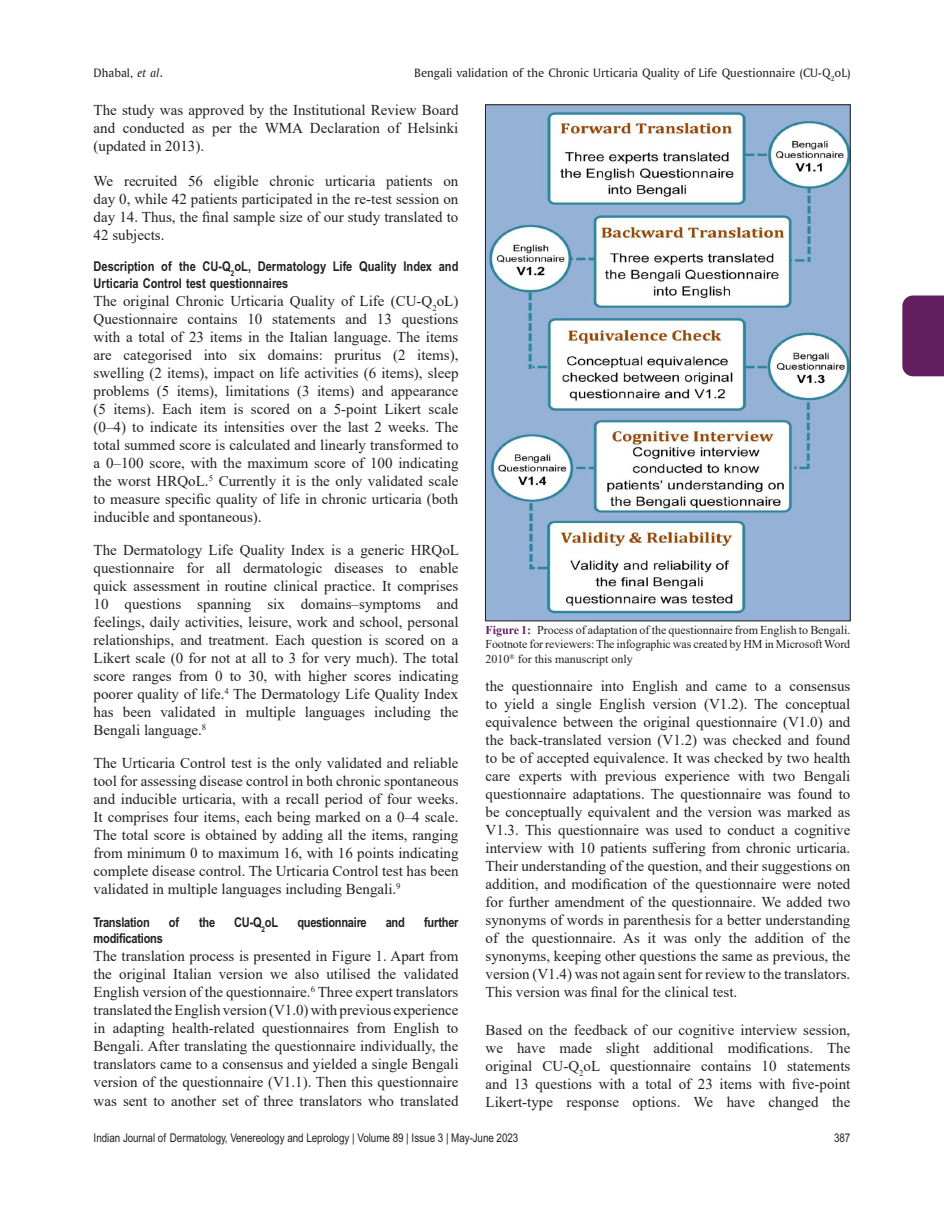
<style>
.page{position:relative;width:944px;height:1214px;background:#fff}
.page>*{position:absolute;margin:0;border:0;box-sizing:border-box;transform-origin:0 0}
.Body_Text{font:15px/18px "Times New Roman";color:#231f20;text-align:justify}
.Body_Text-2{font:700 13.5px/16.2px "Arial Narrow MT Std";color:#231f20}
.Body_Text-3{font:700 13.5px "Arial Narrow MT Std";letter-spacing:-.02em;color:#231f20}
.t1{font:12.75px "Amerigo BT Roman A";color:#231f20}
.Fig_caption{font:12px/14.4px "Times New Roman";letter-spacing:-.005em;color:#231f20;text-align:justify}
.t2{font:12px "Arial Narrow MT Std";color:#231f20}
.s1{font-family:"Amerigo BT Italic A"}
.s2{font-weight:700;color:#631e60}
</style>
<div class="page">
<img style="left:487px;top:107px;width:361px;height:512px">
<div style="left:902px;top:295px;width:42px;height:81px;background:#631e60"></div>
<p class="t1" style="left:94px;top:65px;width:71px">Dhabal, <span class="s1">et al</span>.</p>
<p class="t1" style="left:414px;top:65px;width:437px">Bengali validation of the Chronic Urticaria Quality of Life Questionnaire (CU-Q<sub>2</sub>oL)</p>
<p class="Body_Text" style="left:94px;top:101px;width:366px">The study was approved by the Institutional Review Board and conducted as per the WMA Declaration of Helsinki (updated in 2013).</p>
<p class="Body_Text" style="left:94px;top:172px;width:366px">We recruited 56 eligible chronic urticaria patients on day 0, while 42 patients participated in the re-test session on day 14. Thus, the final sample size of our study translated to 42 subjects.</p>
<p class="Body_Text-2" style="left:94px;top:258px;width:366px">Description of the CU-Q<sub>2</sub>oL, Dermatology Life Quality Index and<br>Urticaria Control test questionnaires</p>
<p class="Body_Text" style="left:94px;top:291px;width:366px">The original Chronic Urticaria Quality of Life (CU-Q<sub>2</sub>oL)<br>Questionnaire contains 10 statements and 13 questions with a total of 23 items in the Italian language. The items are categorised into six domains: pruritus (2 items), swelling (2 items), impact on life activities (6 items), sleep problems (5 items), limitations (3 items) and appearance (5 items). Each item is scored on a 5-point Likert scale (0–4) to indicate its intensities over the last 2 weeks. The total summed score is calculated and linearly transformed to a 0–100 score, with the maximum score of 100 indicating the worst HRQoL.<sup>5</sup> Currently it is the only validated scale to measure specific quality of life in chronic urticaria (both inducible and spontaneous).</p>
<p class="Body_Text" style="left:94px;top:540px;width:367px">The Dermatology Life Quality Index is a generic HRQoL questionnaire for all dermatologic diseases to enable quick assessment in routine clinical practice. It comprises 10 questions spanning six domains–symptoms and feelings, daily activities, leisure, work and school, personal relationships, and treatment. Each question is scored on a Likert scale (0 for not at all to 3 for very much). The total score ranges from 0 to 30, with higher scores indicating poorer quality of life.<sup>4</sup> The Dermatology Life Quality Index has been validated in multiple languages including the Bengali language.<sup>8</sup></p>
<p class="Body_Text" style="left:94px;top:753px;width:366px">The Urticaria Control test is the only validated and reliable tool for assessing disease control in both chronic spontaneous and inducible urticaria, with a recall period of four weeks.<br>It comprises four items, each being marked on a 0–4 scale.<br>The total score is obtained by adding all the items, ranging from minimum 0 to maximum 16, with 16 points indicating complete disease control. The Urticaria Control test has been validated in multiple languages including Bengali.<sup>9</sup></p>
<p class="Body_Text-3" style="left:94px;top:914px;width:58px">Translation</p>
<p class="Body_Text-2" style="left:169px;top:914px;width:12px">of</p>
<p class="Body_Text-2" style="left:199px;top:914px;width:18px">the</p>
<p class="Body_Text-2" style="left:234px;top:914px;width:45px">CU-Q<sub>2</sub>oL</p>
<p class="Body_Text-3" style="left:297px;top:914px;width:71px">questionnaire</p>
<p class="Body_Text-2" style="left:386px;top:914px;width:21px">and</p>
<p class="Body_Text-3" style="left:424px;top:914px;width:36px">further</p>
<p class="Body_Text-3" style="left:94px;top:930px;width:71px">modifications</p>
<p class="Body_Text" style="left:94px;top:947px;width:366px">The translation process is presented in Figure 1. Apart from</p>
<p class="Body_Text" style="left:94px;top:965px;width:366px">the original Italian version we also utilised the validated English version of the questionnaire.<sup>6</sup> Three expert translators translated the English version (V1.0) with previous experience in adapting health-related questionnaires from English to Bengali. After translating the questionnaire individually, the translators came to a consensus and yielded a single Bengali version of the questionnaire (V1.1). Then this questionnaire was sent to another set of three translators who translated</p>
<p class="Fig_caption" style="left:485px;top:622px;width:366px"><span class="s2">Figure 1:</span> Process of adaptation of the questionnaire from English to Bengali.<br>Footnote for reviewers: The infographic was created by HM in Microsoft Word 2010<sup>®</sup> for this manuscript only</p>
<p class="Body_Text" style="left:485px;top:676px;width:366px">the questionnaire into English and came to a consensus to yield a single English version (V1.2). The conceptual equivalence between the original questionnaire (V1.0) and the back-translated version (V1.2) was checked and found to be of accepted equivalence. It was checked by two health care experts with previous experience with two Bengali questionnaire adaptations. The questionnaire was found to be conceptually equivalent and the version was marked as V1.3. This questionnaire was used to conduct a cognitive interview with 10 patients suffering from chronic urticaria.<br>Their understanding of the question, and their suggestions on addition, and modification of the questionnaire were noted for further amendment of the questionnaire. We added two synonyms of words in parenthesis for a better understanding of the questionnaire. As it was only the addition of the synonyms, keeping other questions the same as previous, the version (V1.4) was not again sent for review to the translators.<br>This version was final for the clinical test.</p>
<p class="Body_Text" style="left:485px;top:1020px;width:366px">Based on the feedback of our cognitive interview session, we have made slight additional modifications. The original CU-Q<sub>2</sub>oL questionnaire contains 10 statements and 13 questions with a total of 23 items with five-point Likert-type response options. We have changed the</p>
<p class="t2" style="left:94px;top:1130px;width:426px">Indian Journal of Dermatology, Venereology and Leprology | Volume 89 | Issue 3 | May-June 2023</p>
<p class="t2" style="left:834px;top:1130px;width:18px">387</p>
</div>
